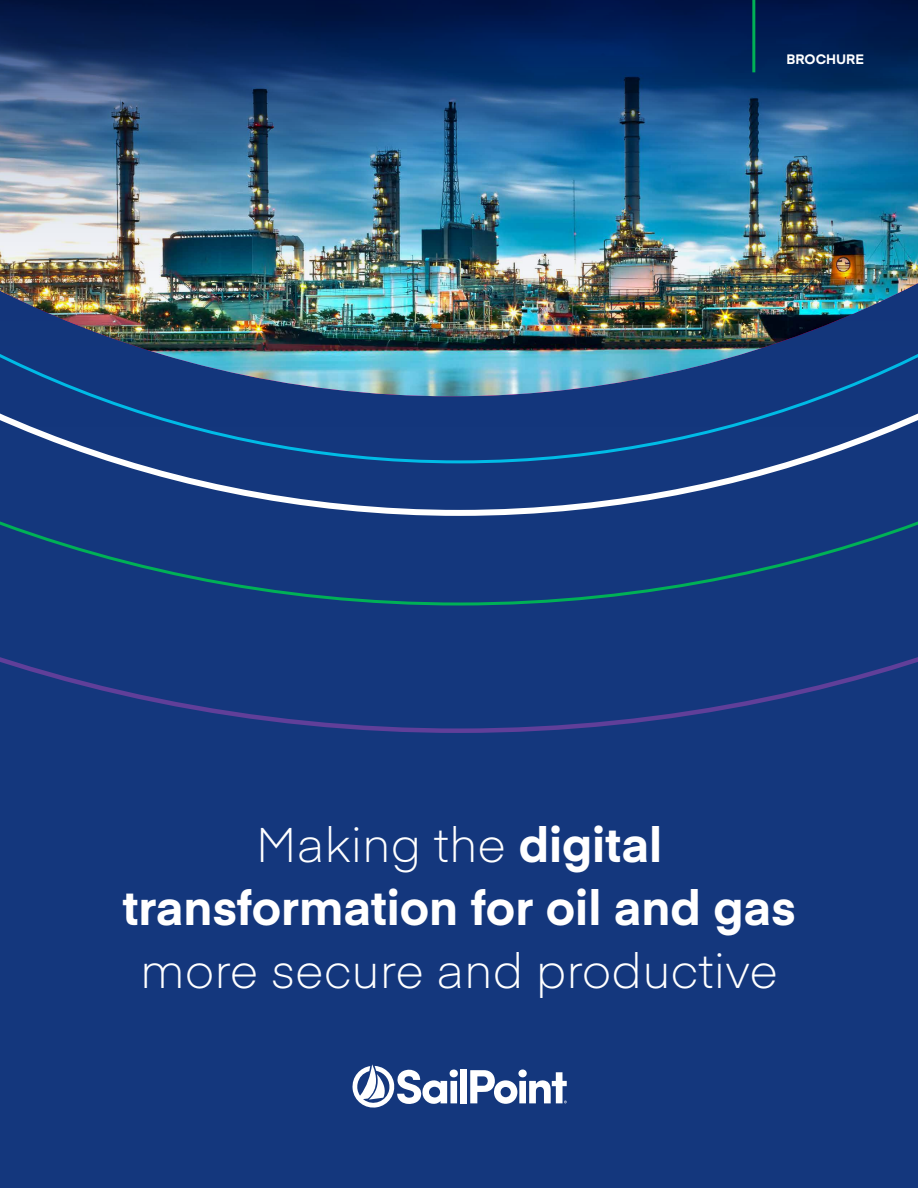
<style>
.page{position:relative;width:918px;height:1188px;background:#fff}
.page>*{position:absolute;margin:0;border:0;box-sizing:border-box;transform-origin:0 0}
.t1{font:700 48px/63px "Eina 01";color:#fff;text-align:center}
.t2{font:300 48px "Eina 01";color:#fff}
.t3{font:700 13.5px "Eina 01";color:#fff}
.s1{font-weight:300}
</style>
<div class="page">
<div style="left:0;top:471px;width:918px;height:717px;background:#14377d"></div>
<div style="left:460px;top:1069px;width:7px;height:34px;background:#fff"></div>
<svg style="left:470px;top:1070px;width:97px;height:34px"></svg>
<svg style="left:351px;top:1064px;width:107px;height:45px"></svg>
<img style="left:0;top:0;width:918px;height:471px">
<hr style="left:752px;top:0;width:3px;height:72px;background:#00b156">
<p class="t3" style="left:787px;top:50px;width:79px">BROCHURE</p>
<p class="t1" style="left:123px;top:810px;width:674px"><span class="s1">Making the</span> digital transformation for oil and gas</p>
<p class="t2" style="left:140px;top:935px;width:639px">more secure and productive</p>
</div>
